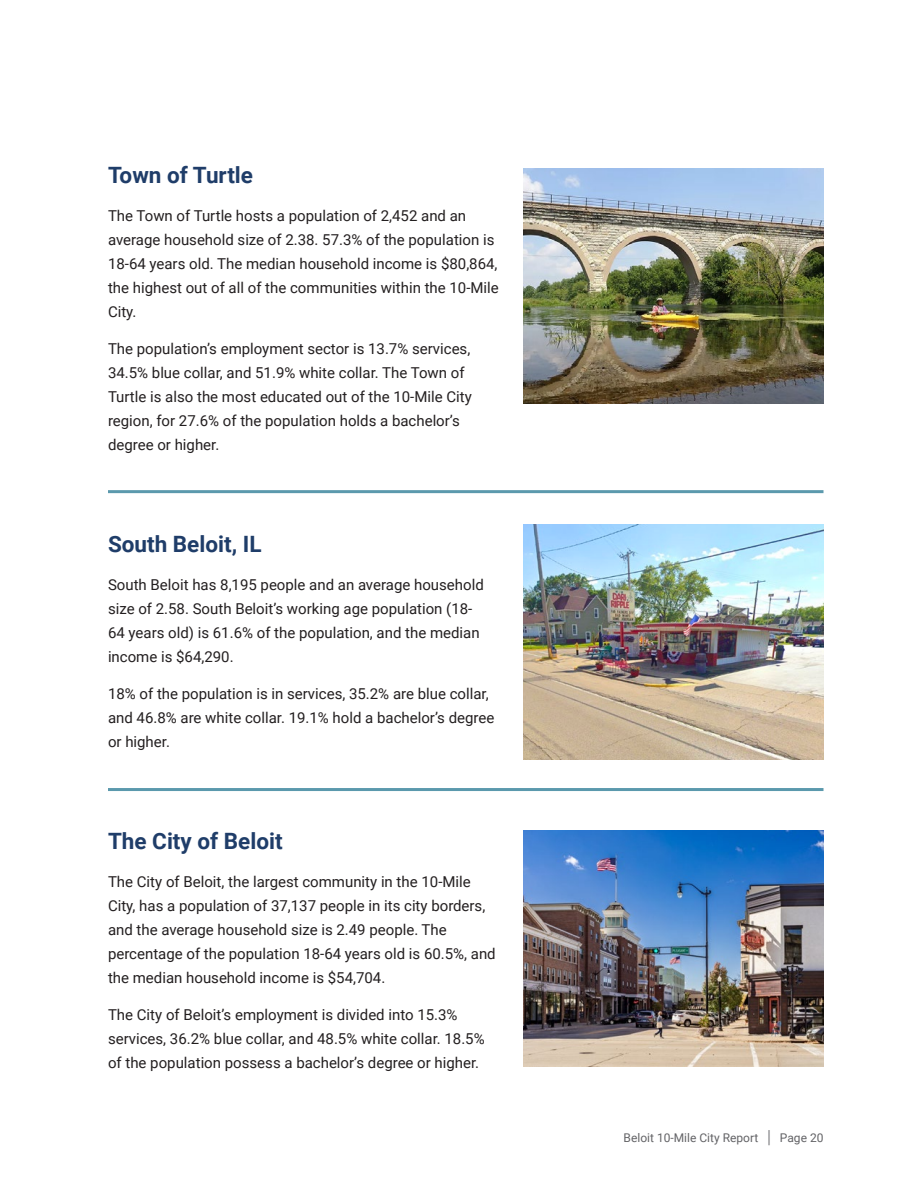
<style>
.page{position:relative;width:918px;height:1188px;background:#fff}
.page>*{position:absolute;margin:0;border:0;box-sizing:border-box;transform-origin:0 0}
.t1{font:700 22.5px "Roboto";color:#1f3d69}
.Text{font:15px/24px "Roboto";color:#231f20}
.t2{font:12px "Roboto";color:#636366}
.s1{font-weight:300;font-size:18px}
</style>
<div class="page">
<hr style="left:108px;top:490px;width:716px;height:3px;background:#5b99ad">
<hr style="left:108px;top:788px;width:716px;height:3px;background:#5b99ad">
<img style="left:523px;top:168px;width:301px;height:235px">
<img style="left:523px;top:524px;width:301px;height:236px">
<img style="left:523px;top:831px;width:301px;height:235px">
<h3 class="t1" style="left:108px;top:160px;width:147px">Town of Turtle</h3>
<p class="Text" style="left:108px;top:203px;width:392px">The Town of Turtle hosts a population of 2,452 and an average household size of 2.38. 57.3% of the population is 18-64 years old. The median household income is $80,864, the highest out of all of the communities within the 10-Mile City.</p>
<p class="Text" style="left:108px;top:336px;width:365px">The population’s employment sector is 13.7% services, 34.5% blue collar, and 51.9% white collar. The Town of Turtle is also the most educated out of the 10-Mile City region, for 27.6% of the population holds a bachelor’s degree or higher.</p>
<h3 class="t1" style="left:108px;top:529px;width:155px">South Beloit, IL</h3>
<p class="Text" style="left:108px;top:572px;width:377px">South Beloit has 8,195 people and an average household size of 2.58. South Beloit’s working age population (18- 64 years old) is 61.6% of the population, and the median income is $64,290.</p>
<p class="Text" style="left:108px;top:681px;width:388px">18% of the population is in services, 35.2% are blue collar, and 46.8% are white collar. 19.1% hold a bachelor’s degree or higher.</p>
<h3 class="t1" style="left:108px;top:826px;width:176px">The City of Beloit</h3>
<p class="Text" style="left:108px;top:869px;width:389px">The City of Beloit, the largest community in the 10-Mile City, has a population of 37,137 people in its city borders, and the average household size is 2.49 people. The percentage of the population 18-64 years old is 60.5%, and the median household income is $54,704.</p>
<p class="Text" style="left:108px;top:1002px;width:378px">The City of Beloit’s employment is divided into 15.3% services, 36.2% blue collar, and 48.5% white collar. 18.5% of the population possess a bachelor’s degree or higher.</p>
<p class="t2" style="left:624px;top:1130px;width:201px">Beloit 10-Mile City Report <span class="s1">|</span> Page 20</p>
</div>
